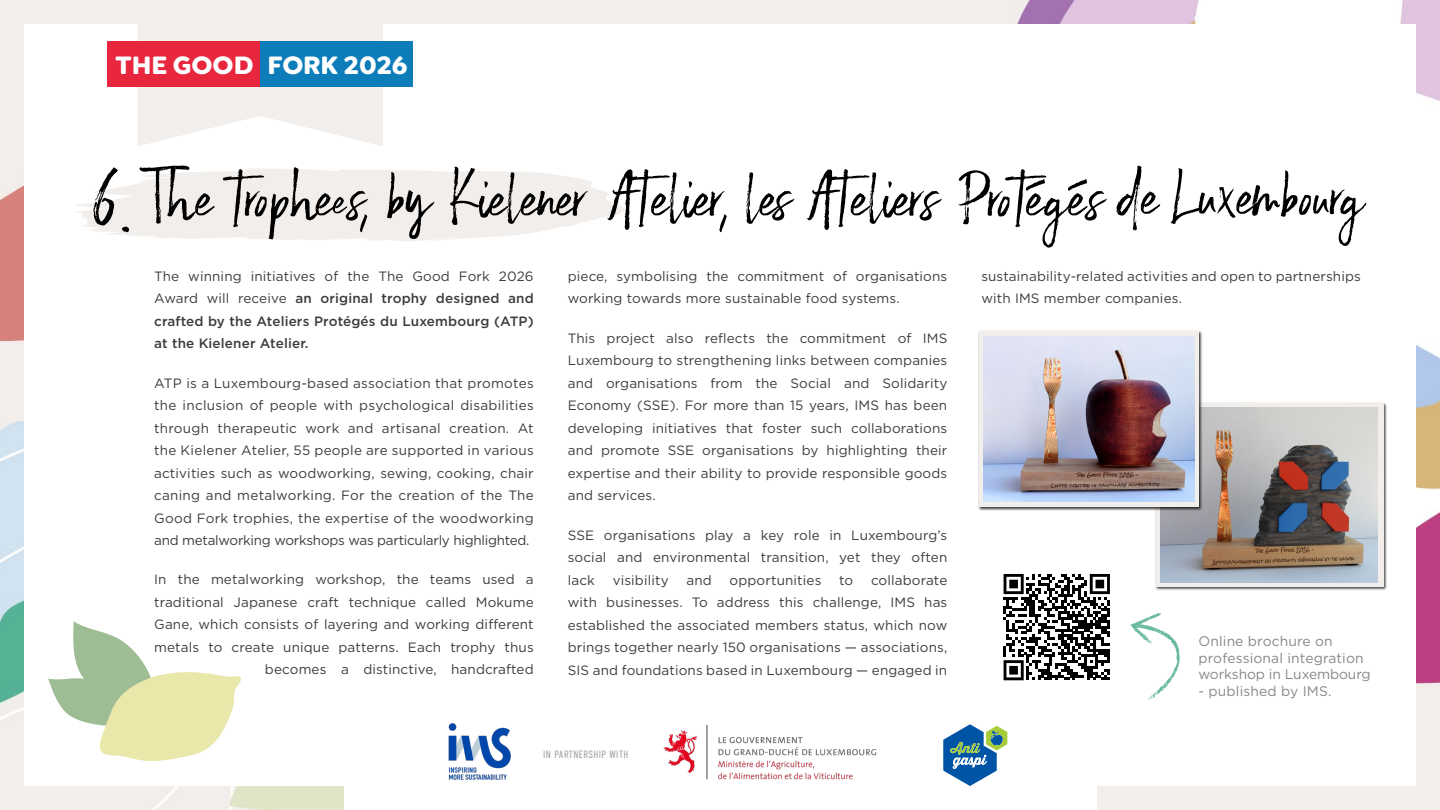
<style>
.page{position:relative;width:1440px;height:810px;background:#fff}
.page>*{position:absolute;margin:0;border:0;box-sizing:border-box;transform-origin:0 0}
.t1{font:84px "Emmeline";color:#000}
.t2{font:700 26.85px "Goldplay";color:#fff}
.t3{font:13.8px/16.6px "Gotham";letter-spacing:.01em;color:#878787}
.t4{font:13.5px/22.5px "Gotham";letter-spacing:.01em;color:#3c3c3b;text-align:justify}
.t5{font:500 13.5px/22.5px "Gotham";letter-spacing:.01em;color:#3c3c3b;text-align:justify}
.t6{font:300 10.65px "DIN Condensed";letter-spacing:.04em;color:#9d9d9c}
.s1{font-size:102px}
.s2{font-weight:400}
</style>
<div class="page">
<img style="left:0;top:0;width:1440px;height:810px">
<div style="left:24px;top:24px;width:1391px;height:762px;background:#fff"></div>
<svg style="left:138px;top:0;width:245px;height:146px"></svg>
<div style="left:260px;top:41px;width:153px;height:46px;background:#0d7dba"></div>
<div style="left:108px;top:41px;width:152px;height:46px;background:#e8263d"></div>
<div style="left:344px;top:694px;width:752px;height:116px;background:#fff"></div>
<img style="left:663px;top:726px;width:214px;height:54px">
<img style="left:448px;top:723px;width:63px;height:57px">
<svg style="left:943px;top:724px;width:64px;height:62px"></svg>
<svg style="left:75px;top:168px;width:550px;height:73px"></svg>
<div style="left:1155px;top:402px;width:232px;height:189px;background:#000;opacity:.75"></div>
<svg style="left:1156px;top:403px;width:227px;height:184px;background:#ece9e7"></svg>
<img style="left:1161px;top:408px;width:216px;height:175px">
<div style="left:978px;top:331px;width:225px;height:180px;background:#000;opacity:.75"></div>
<div style="left:979px;top:332px;width:220px;height:175px;background:#f2eeeb"></div>
<img style="left:984px;top:336px;width:210px;height:166px">
<svg style="left:48px;top:621px;width:193px;height:140px"></svg>
<svg style="left:1003px;top:574px;width:107px;height:106px"></svg>
<svg style="left:1130px;top:613px;width:50px;height:87px"></svg>
<h2 class="t2" style="left:116px;top:47px;width:293px">THE GOOD FORK 2026</h2>
<h1 class="t1" style="left:91px;top:150px;width:1274px"><span class="s1">6.</span>The trophees, by Kielener Atelier, les Ateliers Protégés de Luxembourg</h1>
<p class="t5" style="left:154px;top:265px;width:381px"><span class="s2">The winning initiatives of the The Good Fork 2026<br>Award will receive</span> an original trophy designed and crafted by the Ateliers Protégés du Luxembourg (ATP) at the Kielener Atelier.</p>
<p class="t4" style="left:154px;top:371px;width:381px">ATP is a Luxembourg-based association that promotes the inclusion of people with psychological disabilities through therapeutic work and artisanal creation. At the Kielener Atelier, 55 people are supported in various activities such as woodworking, sewing, cooking, chair caning and metalworking. For the creation of the The Good Fork trophies, the expertise of the woodworking and metalworking workshops was particularly highlighted.</p>
<p class="t4" style="left:154px;top:568px;width:381px;text-align:right">In the metalworking workshop, the teams used a traditional Japanese craft technique called Mokume Gane, which consists of layering and working different metals to create unique patterns. Each trophy thus becomes a distinctive, handcrafted</p>
<p class="t4" style="left:568px;top:265px;width:381px">piece, symbolising the commitment of organisations working towards more sustainable food systems.</p>
<p class="t4" style="left:568px;top:326px;width:381px">This project also reflects the commitment of IMS Luxembourg to strengthening links between companies and organisations from the Social and Solidarity Economy (SSE). For more than 15 years, IMS has been developing initiatives that foster such collaborations and promote SSE organisations by highlighting their expertise and their ability to provide responsible goods and services.</p>
<p class="t4" style="left:568px;top:523px;width:381px">SSE organisations play a key role in Luxembourg’s social and environmental transition, yet they often lack</p>
<p class="t4" style="left:568px;top:568px;width:381px;text-indent:303px">collaborate with businesses. To address this challenge, IMS has established the associated members status, which now brings together nearly 150 organisations — associations, SIS and foundations based in Luxembourg — engaged in</p>
<p class="t4" style="left:613px;top:568px;width:58px">visibility</p>
<p class="t4" style="left:686px;top:568px;width:27px">and</p>
<p class="t4" style="left:729px;top:568px;width:93px">opportunities</p>
<p class="t4" style="left:839px;top:568px;width:16px">to</p>
<p class="t6" style="left:543px;top:749px;width:87px">IN PARTNERSHIP WITH</p>
<p class="t4" style="left:981px;top:265px;width:381px">sustainability-related activities and open to partnerships with IMS member companies.</p>
<p class="t3" style="left:1198px;top:633px;width:174px">Online brochure on professional integration workshop in Luxembourg</p>
<p class="t3" style="left:1198px;top:682px;width:134px">- published by IMS.</p>
</div>
